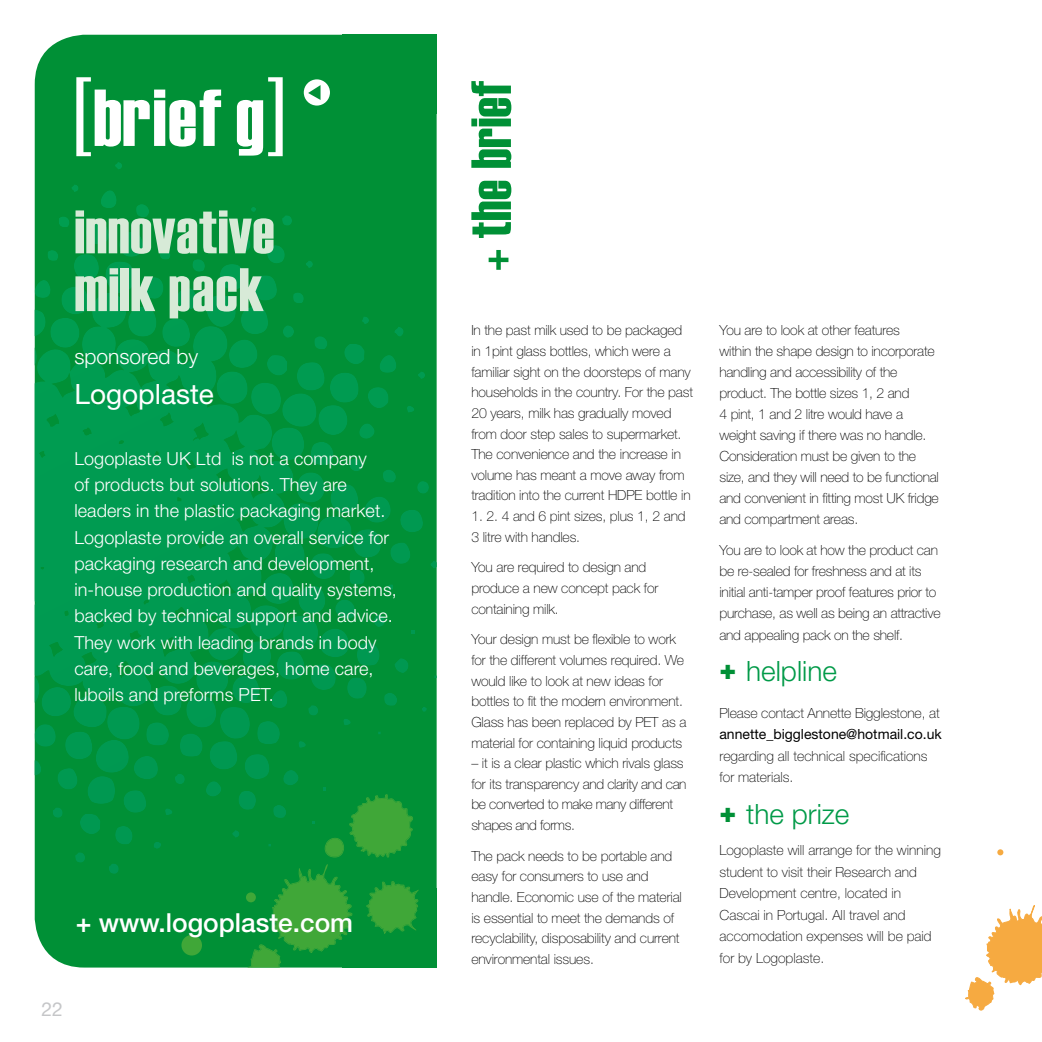
<style>
.page{position:relative;width:1042px;height:1042px;background:#fff}
.page>*{position:absolute;margin:0;border:0;box-sizing:border-box;transform-origin:0 0}
.t1{font:80.5px "Haettenschweiler";letter-spacing:.025em;color:#fff}
.t2{font:61.25px/57.8px "Haettenschweiler";letter-spacing:.01em;color:#d7ead7}
.t3{font:56.52px "Haettenschweiler";letter-spacing:.01em;color:#009036}
.t4{font:300 28px "Helvetica Neue";color:#009a48}
.t5{font:28px "Helvetica Neue";color:#fff}
.t6{font:500 26.25px "Helvetica Neue";color:#fff}
.t7{font:300 21px "Helvetica Neue";color:#fff}
.t8{font:19.25px "Helvetica Neue";color:#c5c6c8}
.t9{font:300 18.03px/26.2px "Helvetica Neue";letter-spacing:.005em;color:#fff}
.t10{font:100 14px/20.7px "Helvetica Neue";letter-spacing:-.01em;color:#000}
.t11{font:14px "Helvetica Neue";color:#000}
.s1{font-size:112.7px}
.s2{font-weight:900;color:#009036}
</style>
<div class="page">
<div style="left:35px;top:35px;width:402px;height:932px;background:#009036;border-radius:50px"></div>
<div style="left:342px;top:35px;width:95px;height:79px;background:#009036"></div>
<svg style="left:115px;top:162px;width:7px;height:7px"></svg>
<svg style="left:35px;top:184px;width:402px;height:783px"></svg>
<div style="left:246px;top:892px;width:10px;height:10px;background:#40a738;border-radius:50%"></div>
<div style="left:181px;top:935px;width:21px;height:20px;background:#40a738;border-radius:50%"></div>
<div style="left:304px;top:79px;width:26px;height:27px;background:#fff;border-radius:50%"></div>
<svg style="left:308px;top:85px;width:12px;height:15px"></svg>
<svg style="left:965px;top:905px;width:77px;height:106px"></svg>
<svg style="left:997px;top:849px;width:6px;height:6px"></svg>
<h1 class="t1" style="left:74px;top:72px;width:211px"><span class="s1">[</span>brief g<span class="s1">]</span></h1>
<h2 class="t2" style="left:74px;top:200px;width:201px">innovative milk pack</h2>
<h3 class="t7" style="left:74px;top:344px;width:125px">sponsored by</h3>
<h3 class="t5" style="left:74px;top:377px;width:141px">Logoplaste</h3>
<p class="t9" style="left:74px;top:445px;width:324px">Logoplaste UK Ltd is not a company<br>of products but solutions. They are leaders in the plastic packaging market.<br>Logoplaste provide an overall service for packaging research and development, in-house production and quality systems, backed by technical support and advice.<br>They work with leading brands in body care, food and beverages, home care, luboils and preforms PET.</p>
<h3 class="t6" style="left:76px;top:907px;width:279px">+ www.logoplaste.com</h3>
<h3 class="t8" style="left:41px;top:998px;width:23px">22</h3>
<h3 class="t3" style="left:459px;top:271px;width:191px;rotate:-90deg">+ the brief</h3>
<p class="t10" style="left:471px;top:320px;width:223px">In the past milk used to be packaged in 1pint glass bottles, which were a familiar sight on the doorsteps of many households in the country. For the past 20 years, milk has gradually moved from door step sales to supermarket.<br>The convenience and the increase in volume has meant a move away from tradition into the current HDPE bottle in</p>
<p class="t10" style="left:471px;top:506px;width:216px">1. 2. 4 and 6 pint sizes, plus 1, 2 and<br>3 litre with handles.</p>
<p class="t10" style="left:471px;top:557px;width:188px">You are required to design and produce a new concept pack for containing milk.</p>
<p class="t10" style="left:471px;top:629px;width:216px">Your design must be flexible to work for the different volumes required. We would like to look at new ideas for bottles to fit the modern environment.<br>Glass has been replaced by PET as a material for containing liquid products</p>
<p class="t10" style="left:471px;top:753px;width:217px">– it is a clear plastic which rivals glass for its transparency and clarity and can be converted to make many different shapes and forms.</p>
<p class="t10" style="left:471px;top:845px;width:212px">The pack needs to be portable and easy for consumers to use and handle. Economic use of the material is essential to meet the demands of recyclability, disposability and current environmental issues.</p>
<p class="t10" style="left:719px;top:320px;width:221px">You are to look at other features<br>within the shape design to incorporate handling and accessibility of the product. The bottle sizes 1, 2 and<br>4 pint, 1 and 2 litre would have a weight saving if there was no handle.<br>Consideration must be given to the size, and they will need to be functional and convenient in fitting most UK fridge and compartment areas.</p>
<p class="t10" style="left:719px;top:539px;width:223px;line-height:21.2px">You are to look at how the product can be re-sealed for freshness and at its initial anti-tamper proof features prior to purchase, as well as being an attractive and appealing pack on the shelf.</p>
<h3 class="t4" style="left:719px;top:654px;width:119px"><span class="s2">+</span> helpline</h3>
<p class="t10" style="left:719px;top:702px;width:222px">Please contact Annette Bigglestone, at</p>
<p class="t11" style="left:719px;top:726px;width:224px">annette_bigglestone@hotmail.co.uk</p>
<p class="t10" style="left:719px;top:745px;width:210px;line-height:21.5px">regarding all technical specifications for materials.</p>
<h3 class="t4" style="left:719px;top:796px;width:131px"><span class="s2">+</span> the prize</h3>
<p class="t10" style="left:719px;top:839px;width:223px;line-height:21.5px">Logoplaste will arrange for the winning student to visit their Research and<br>Development centre, located in<br>Cascai in Portugal. All travel and accomodation expenses will be paid for by Logoplaste.</p>
</div>
